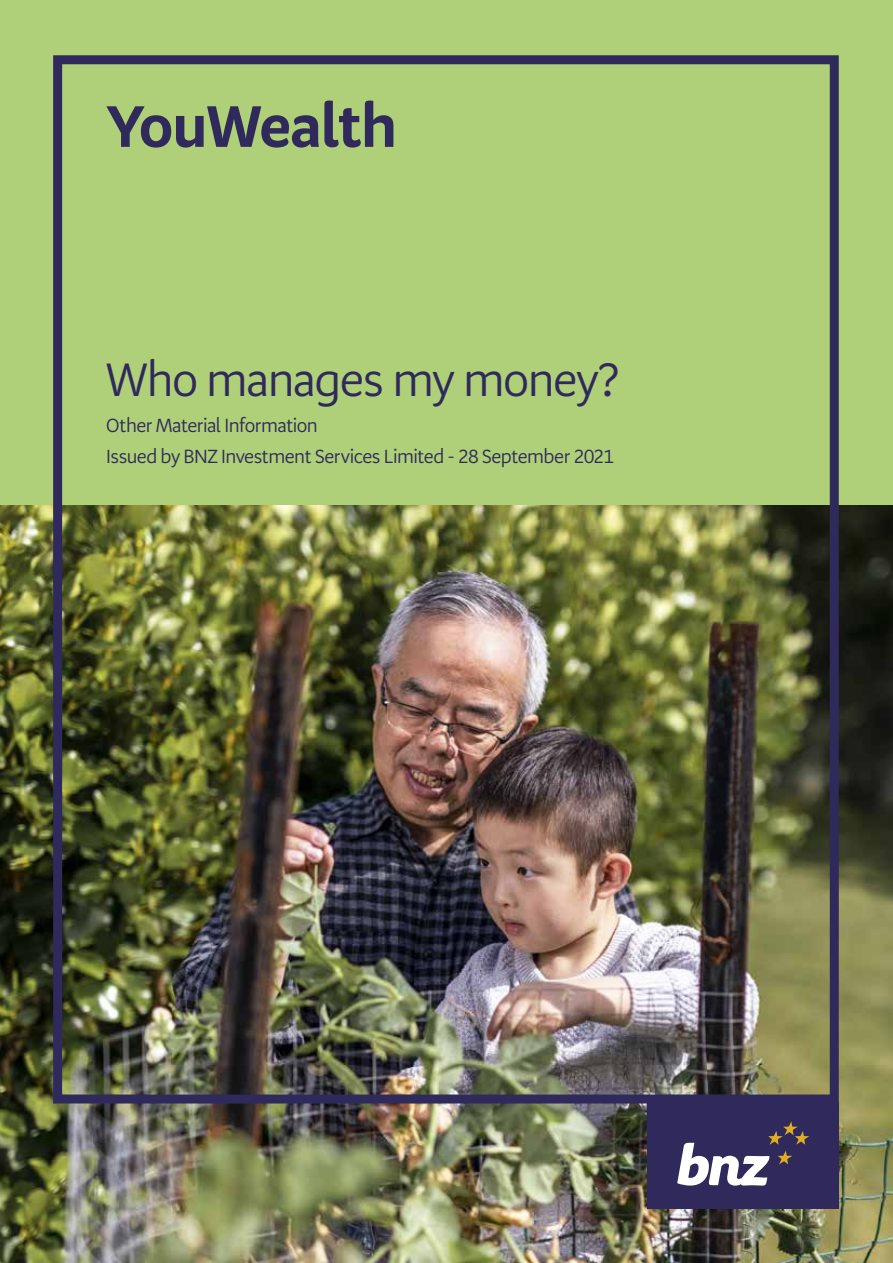
<style>
.page{position:relative;width:893px;height:1263px;background:#fff}
.page>*{position:absolute;margin:0;border:0;box-sizing:border-box;transform-origin:0 0}
.t1{font:700 60px "Serrano Pro";letter-spacing:-.02em;color:#2f2a5b}
.t2{font:48px "Serrano Pro";letter-spacing:-.035em;color:#2f2a5b}
.t3{font:19.5px/31.2px "Serrano Pro";letter-spacing:-.03em;color:#2f2a5b}
</style>
<div class="page">
<div style="left:0;top:0;width:893px;height:505px;background:#afd078"></div>
<img style="left:0;top:505px;width:893px;height:758px">
<div style="left:648px;top:1103px;width:191px;height:106px;background:#2f2a5b"></div>
<svg style="left:677px;top:1121px;width:132px;height:65px"></svg>
<div style="left:53px;top:55px;width:786px;height:1048px;border:9px solid #2f2a5b"></div>
<h1 class="t1" style="left:106px;top:91px;width:293px">YouWealth</h1>
<h2 class="t2" style="left:106px;top:353px;width:515px">Who manages my money?</h2>
<p class="t3" style="left:106px;top:410px;width:509px">Other Material Information<br>Issued by BNZ Investment Services Limited - 28 September 2021</p>
</div>
